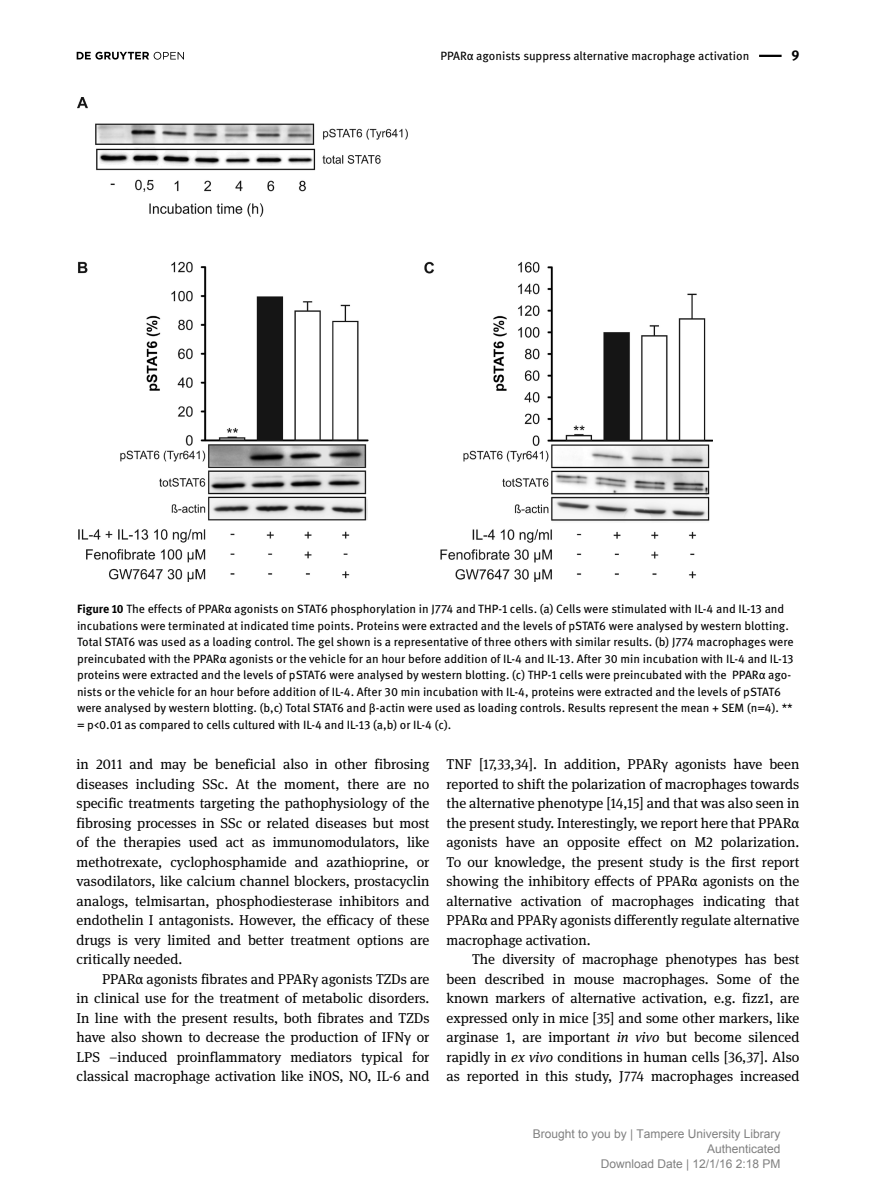
<style>
.page{position:relative;width:893px;height:1191px;background:#fff}
.page>*{position:absolute;margin:0;border:0;box-sizing:border-box;transform-origin:0 0}
.t1{font:14.25px/19.5px "DG Meta Serif Science";color:#000;text-align:justify}
.t2{font:700 14.25px "DG Meta Science";color:#000}
.t3{font:12px/16.5px "DG Meta Science";color:#000}
.t4{font:12px/15px "Arial";color:#808080;text-align:right}
.s1{font-weight:700}
.s2{font-style:italic}
</style>
<div class="page">
<svg style="left:77px;top:52px;width:107px;height:8px"></svg>
<hr style="left:759px;top:55px;width:23px;height:2px;background:#000">
<img style="left:77px;top:98px;width:635px;height:484px">
<p class="t3" style="left:440px;top:47px;width:310px">PPARα agonists suppress alternative macrophage activation</p>
<p class="t2" style="left:791px;top:44px;width:10px">9</p>
<p class="t3" style="left:77px;top:600px;width:718px"><span class="s1">Figure 10</span> The effects of PPARα agonists on STAT6 phosphorylation in J774 and THP-1 cells. (a) Cells were stimulated with IL-4 and IL-13 and incubations were terminated at indicated time points. Proteins were extracted and the levels of pSTAT6 were analysed by western blotting.<br>Total STAT6 was used as a loading control. The gel shown is a representative of three others with similar results. (b) J774 macrophages were preincubated with the PPARα agonists or the vehicle for an hour before addition of IL-4 and IL-13. After 30 min incubation with IL-4 and IL-13 proteins were extracted and the levels of pSTAT6 were analysed by western blotting. (c) THP-1 cells were preincubated with the PPARα ago&shy;nists or the vehicle for an hour before addition of IL-4. After 30 min incubation with IL-4, proteins were extracted and the levels of pSTAT6 were analysed by western blotting. (b,c) Total STAT6 and β-actin were used as loading controls. Results represent the mean + SEM (n=4). ** = p&lt;0.01 as compared to cells cultured with IL-4 and IL-13 (a,b) or IL-4 (c).</p>
<p class="t1" style="left:77px;top:754px;width:354px">in 2011 and may be beneficial also in other fibrosing diseases including SSc. At the moment, there are no specific treatments targeting the pathophysiology of the fibrosing processes in SSc or related diseases but most of the therapies used act as immunomodulators, like methotrexate, cyclophosphamide and azathioprine, or vasodilators, like calcium channel blockers, prostacyclin analogs, telmisartan, phosphodiesterase inhibitors and endothelin I antagonists. However, the efficacy of these drugs is very limited and better treatment options are critically needed.</p>
<p class="t1" style="left:77px;top:968px;width:354px;text-indent:26px">PPARα agonists fibrates and PPARγ agonists TZDs are in clinical use for the treatment of metabolic disorders.<br>In line with the present results, both fibrates and TZDs have also shown to decrease the production of IFNγ or LPS –induced proinflammatory mediators typical for classical macrophage activation like iNOS, NO, IL-6 and</p>
<p class="t1" style="left:446px;top:754px;width:354px">TNF [17,33,34]. In addition, PPARγ agonists have been reported to shift the polarization of macrophages towards the alternative phenotype [14,15] and that was also seen in the present study. Interestingly, we report here that PPARα agonists have an opposite effect on M2 polarization.<br>To our knowledge, the present study is the first report showing the inhibitory effects of PPARα agonists on the alternative activation of macrophages indicating that PPARα and PPARγ agonists differently regulate alternative macrophage activation.</p>
<p class="t1" style="left:446px;top:949px;width:354px;text-indent:26px">The diversity of macrophage phenotypes has best been described in mouse macrophages. Some of the known markers of alternative activation, e.g. fizz1, are expressed only in mice [35] and some other markers, like arginase 1, are important <span class="s2">in vivo</span> but become silenced rapidly in <span class="s2">ex vivo</span> conditions in human cells [36,37]. Also as reported in this study, J774 macrophages increased</p>
<p class="t4" style="left:533px;top:1127px;width:249px">Brought to you by | Tampere University Library<br>Authenticated<br>Download Date | 12/1/16 2:18 PM</p>
</div>
